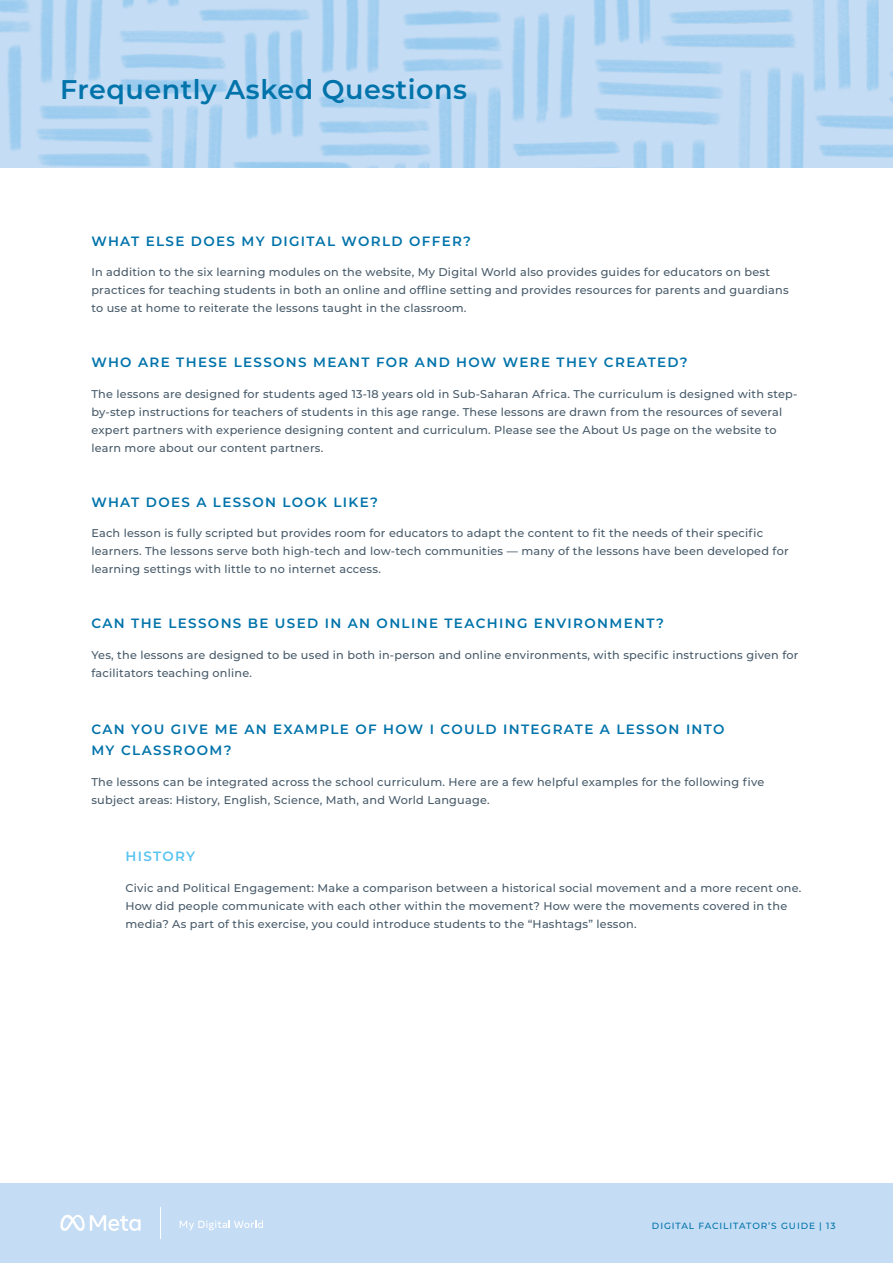
<style>
.page{position:relative;width:893px;height:1263px;background:#fff}
.page>*{position:absolute;margin:0;border:0;box-sizing:border-box;transform-origin:0 0}
.t1{font:600 27px "Montserrat";letter-spacing:.02em;color:#0073aa}
.t2{font:600 13.5px/21px "Montserrat";letter-spacing:.1em;color:#0073aa}
.t3{font:600 13.5px "Montserrat";letter-spacing:.095em;color:#5bc4f1}
.t4{font:500 11.25px/18px "Montserrat";letter-spacing:.02em;color:#475a69}
.t5{font:500 9px "Montserrat";letter-spacing:.1em;color:#0073aa}
</style>
<div class="page">
<div style="left:0;top:1183px;width:893px;height:80px;background:#c4dcf4"></div>
<svg style="left:180px;top:1220px;width:83px;height:10px"></svg>
<hr style="left:160px;top:1207px;width:1px;height:31px;background:#fff">
<svg style="left:60px;top:1215px;width:81px;height:16px"></svg>
<img style="left:0;top:0;width:893px;height:167px">
<h1 class="t1" style="left:60px;top:71px;width:409px">Frequently Asked Questions</h1>
<p class="t2" style="left:91px;top:230px;width:381px">WHAT ELSE DOES MY DIGITAL WORLD OFFER?</p>
<p class="t4" style="left:91px;top:263px;width:699px">In addition to the six learning modules on the website, My Digital World also provides guides for educators on best practices for teaching students in both an online and offline setting and provides resources for parents and guardians to use at home to reiterate the lessons taught in the classroom.</p>
<p class="t2" style="left:91px;top:351px;width:598px">WHO ARE THESE LESSONS MEANT FOR AND HOW WERE THEY CREATED?</p>
<p class="t4" style="left:91px;top:384px;width:708px">The lessons are designed for students aged 13-18 years old in Sub-Saharan Africa. The curriculum is designed with step&shy;by-step instructions for teachers of students in this age range. These lessons are drawn from the resources of several expert partners with experience designing content and curriculum. Please see the About Us page on the website to learn more about our content partners.</p>
<p class="t2" style="left:91px;top:491px;width:288px">WHAT DOES A LESSON LOOK LIKE?</p>
<p class="t4" style="left:91px;top:524px;width:699px">Each lesson is fully scripted but provides room for educators to adapt the content to fit the needs of their specific learners. The lessons serve both high-tech and low-tech communities — many of the lessons have been developed for learning settings with little to no internet access.</p>
<p class="t2" style="left:91px;top:612px;width:574px">CAN THE LESSONS BE USED IN AN ONLINE TEACHING ENVIRONMENT?</p>
<p class="t4" style="left:91px;top:645px;width:708px">Yes, the lessons are designed to be used in both in-person and online environments, with specific instructions given for facilitators teaching online.</p>
<p class="t2" style="left:91px;top:718px;width:635px">CAN YOU GIVE ME AN EXAMPLE OF HOW I COULD INTEGRATE A LESSON INTO<br>MY CLASSROOM?</p>
<p class="t4" style="left:91px;top:772px;width:674px">The lessons can be integrated across the school curriculum. Here are a few helpful examples for the following five subject areas: History, English, Science, Math, and World Language.</p>
<p class="t3" style="left:125px;top:846px;width:71px">HISTORY</p>
<p class="t4" style="left:125px;top:878px;width:677px">Civic and Political Engagement: Make a comparison between a historical social movement and a more recent one.<br>How did people communicate with each other within the movement? How were the movements covered in the media? As part of this exercise, you could introduce students to the “Hashtags” lesson.</p>
<p class="t5" style="left:652px;top:1220px;width:185px">DIGITAL FACILITATOR’S GUIDE | 13</p>
</div>
